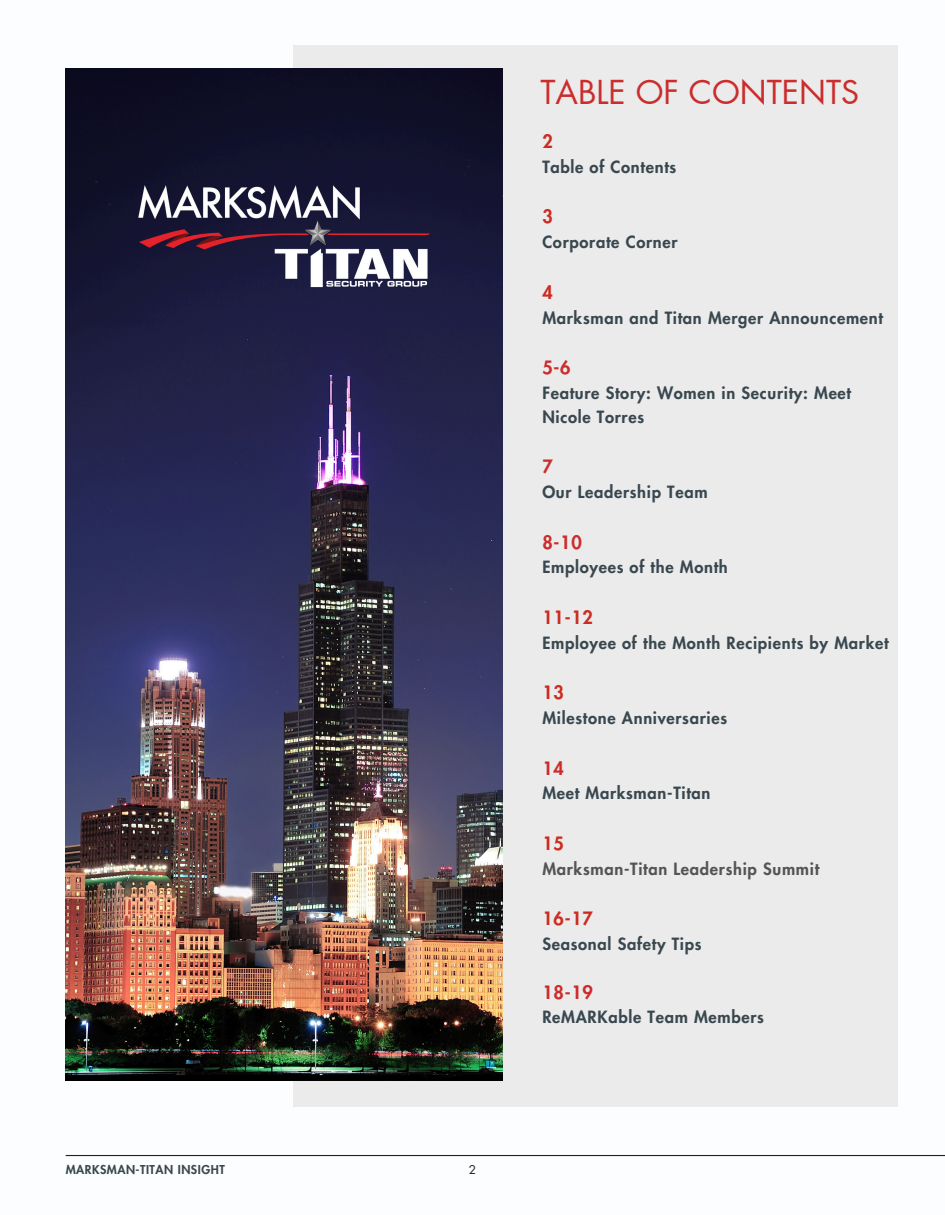
<style>
.page{position:relative;width:945px;height:1215px;background:#fff}
.page>*{position:absolute;margin:0;border:0;box-sizing:border-box;transform-origin:0 0}
.t1{font:32.25px "Futura LT Pro";color:#cc2c2c}
.t2{font:800 18px "Futura LT Pro";letter-spacing:.045em;color:#cc2c20}
.t3{font:800 18px "Futura LT Pro";letter-spacing:.045em;color:#cc2c2c}
.t4{font:800 16.5px/23.7px "Futura LT Pro";letter-spacing:.045em;color:#39474f}
.t5{font:800 16.5px "Futura LT Pro";letter-spacing:.045em;color:#545454}
.t6{font:800 12px "Futura LT Pro";letter-spacing:.045em;color:#39474f}
.t7{font:12px "Futura LT Pro";color:#222223}
</style>
<div class="page">
<div style="left:294px;top:45px;width:604px;height:1062px;background:#ebebeb"></div>
<img style="left:66px;top:68px;width:436px;height:1013px">
<hr style="left:66px;top:1155px;width:879px;height:1px;background:#222223">
<p class="t6" style="left:66px;top:1164px;width:161px">MARKSMAN-TITAN INSIGHT</p>
<p class="t7" style="left:469px;top:1164px;width:9px">2</p>
<h1 class="t1" style="left:540px;top:77px;width:320px">TABLE OF CONTENTS</h1>
<p class="t2" style="left:542px;top:133px;width:12px">2</p>
<p class="t4" style="left:542px;top:156px;width:135px">Table of Contents</p>
<p class="t2" style="left:542px;top:209px;width:12px">3</p>
<p class="t4" style="left:542px;top:231px;width:137px">Corporate Corner</p>
<p class="t2" style="left:542px;top:284px;width:12px">4</p>
<p class="t4" style="left:542px;top:306px;width:342px">Marksman and Titan Merger Announcement</p>
<p class="t3" style="left:542px;top:359px;width:30px">5-6</p>
<p class="t4" style="left:542px;top:382px;width:310px">Feature Story: Women in Security: Meet<br>Nicole Torres</p>
<p class="t3" style="left:542px;top:458px;width:12px">7</p>
<p class="t4" style="left:542px;top:481px;width:167px">Our Leadership Team</p>
<p class="t3" style="left:542px;top:534px;width:41px">8-10</p>
<p class="t4" style="left:542px;top:556px;width:187px">Employees of the Month</p>
<p class="t2" style="left:542px;top:609px;width:52px">11-12</p>
<p class="t4" style="left:542px;top:631px;width:348px">Employee of the Month Recipients by Market</p>
<p class="t2" style="left:542px;top:684px;width:23px">13</p>
<p class="t4" style="left:542px;top:707px;width:186px">Milestone Anniversaries</p>
<p class="t3" style="left:542px;top:760px;width:23px">14</p>
<p class="t4" style="left:542px;top:782px;width:170px">Meet Marksman-Titan</p>
<p class="t2" style="left:542px;top:835px;width:23px">15</p>
<p class="t5" style="left:542px;top:861px;width:278px">Marksman-Titan Leadership Summit</p>
<p class="t2" style="left:542px;top:911px;width:52px">16-17</p>
<p class="t4" style="left:542px;top:933px;width:161px">Seasonal Safety Tips</p>
<p class="t3" style="left:542px;top:984px;width:52px">18-19</p>
<p class="t4" style="left:542px;top:1006px;width:223px">ReMARKable Team Members</p>
</div>
